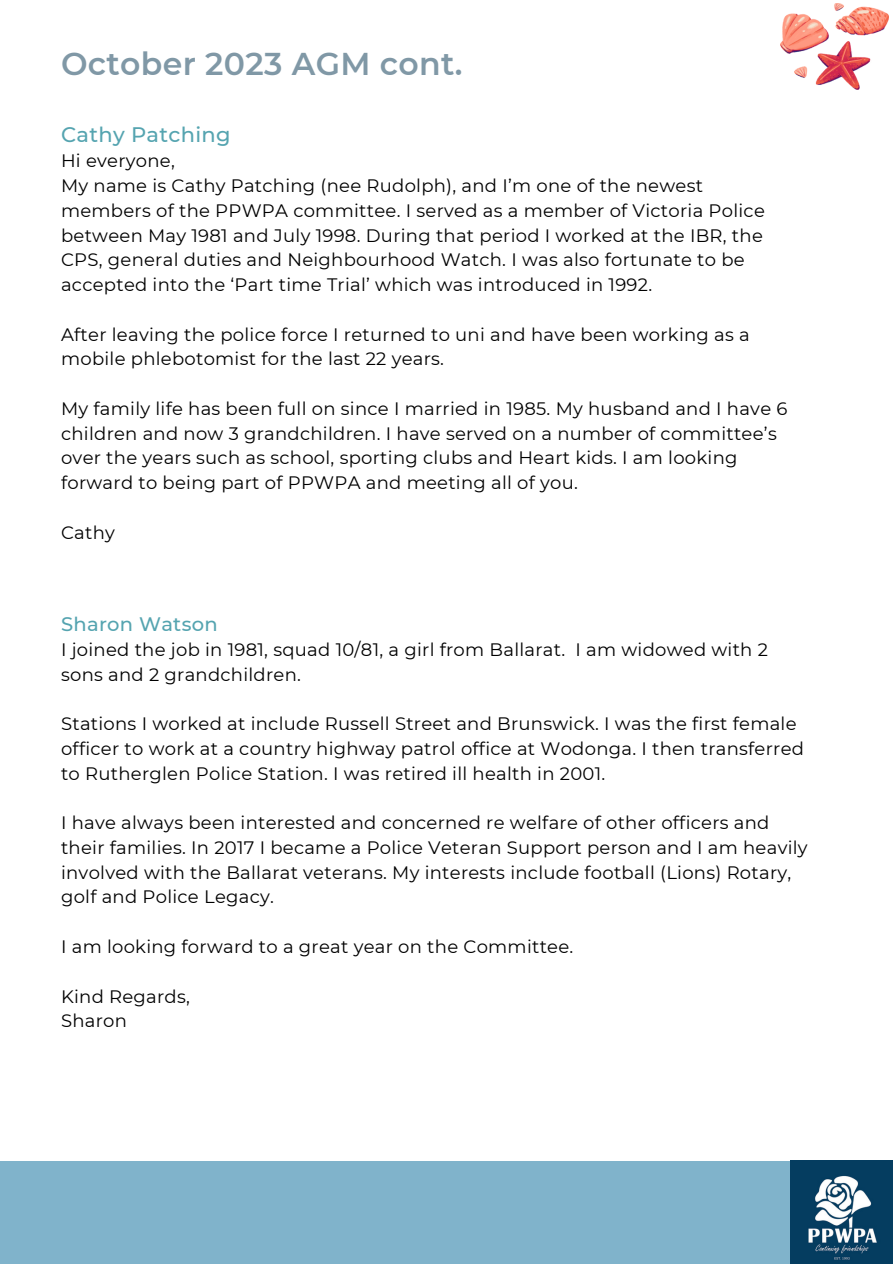
<style>
.page{position:relative;width:893px;height:1264px;background:#fff}
.page>*{position:absolute;margin:0;border:0;box-sizing:border-box;transform-origin:0 0}
.t1{font:600 31.5px "Montserrat";letter-spacing:.01em;color:#8098a6}
.t2{font:500 21px "Montserrat";letter-spacing:.015em;color:#55a4b0}
.t3{font:500 19.5px "Montserrat";letter-spacing:.015em;color:#55a4b0}
.t4{font:18px/24.8px "Montserrat";letter-spacing:.015em;color:#000}
</style>
<div class="page">
<div style="left:0;top:1160px;width:892px;height:103px;background:#80b3cb"></div>
<img style="left:790px;top:1160px;width:102px;height:103px">
<img style="left:780px;top:4px;width:108px;height:85px">
<p class="t1" style="left:61px;top:44px;width:403px">October 2023 AGM cont.</p>
<p class="t2" style="left:61px;top:122px;width:171px">Cathy Patching</p>
<p class="t4" style="left:61px;top:148px;width:115px">Hi everyone,</p>
<p class="t4" style="left:61px;top:173px;width:705px">My name is Cathy Patching (nee Rudolph), and I’m one of the newest members of the PPWPA committee. I served as a member of Victoria Police between May 1981 and July 1998. During that period I worked at the IBR, the CPS, general duties and Neighbourhood Watch. I was also fortunate to be accepted into the ‘Part time Trial’ which was introduced in 1992.</p>
<p class="t4" style="left:61px;top:322px;width:690px">After leaving the police force I returned to uni and have been working as a mobile phlebotomist for the last 22 years.</p>
<p class="t4" style="left:61px;top:396px;width:727px">My family life has been full on since I married in 1985. My husband and I have 6 children and now 3 grandchildren. I have served on a number of committee’s over the years such as school, sporting clubs and Heart kids. I am looking forward to being part of PPWPA and meeting all of you.</p>
<p class="t4" style="left:61px;top:520px;width:55px">Cathy</p>
<p class="t3" style="left:61px;top:612px;width:158px">Sharon Watson</p>
<p class="t4" style="left:61px;top:637px;width:708px">I joined the job in 1981, squad 10/81, a girl from Ballarat. I am widowed with 2 sons and 2 grandchildren.</p>
<p class="t4" style="left:61px;top:711px;width:744px">Stations I worked at include Russell Street and Brunswick. I was the first female officer to work at a country highway patrol office at Wodonga. I then transferred to Rutherglen Police Station. I was retired ill health in 2001.</p>
<p class="t4" style="left:61px;top:810px;width:748px">I have always been interested and concerned re welfare of other officers and their families. In 2017 I became a Police Veteran Support person and I am heavily involved with the Ballarat veterans. My interests include football (Lions) Rotary, golf and Police Legacy.</p>
<p class="t4" style="left:61px;top:934px;width:514px">I am looking forward to a great year on the Committee.</p>
<p class="t4" style="left:61px;top:983px;width:130px">Kind Regards,</p>
<p class="t4" style="left:61px;top:1008px;width:67px">Sharon</p>
</div>
